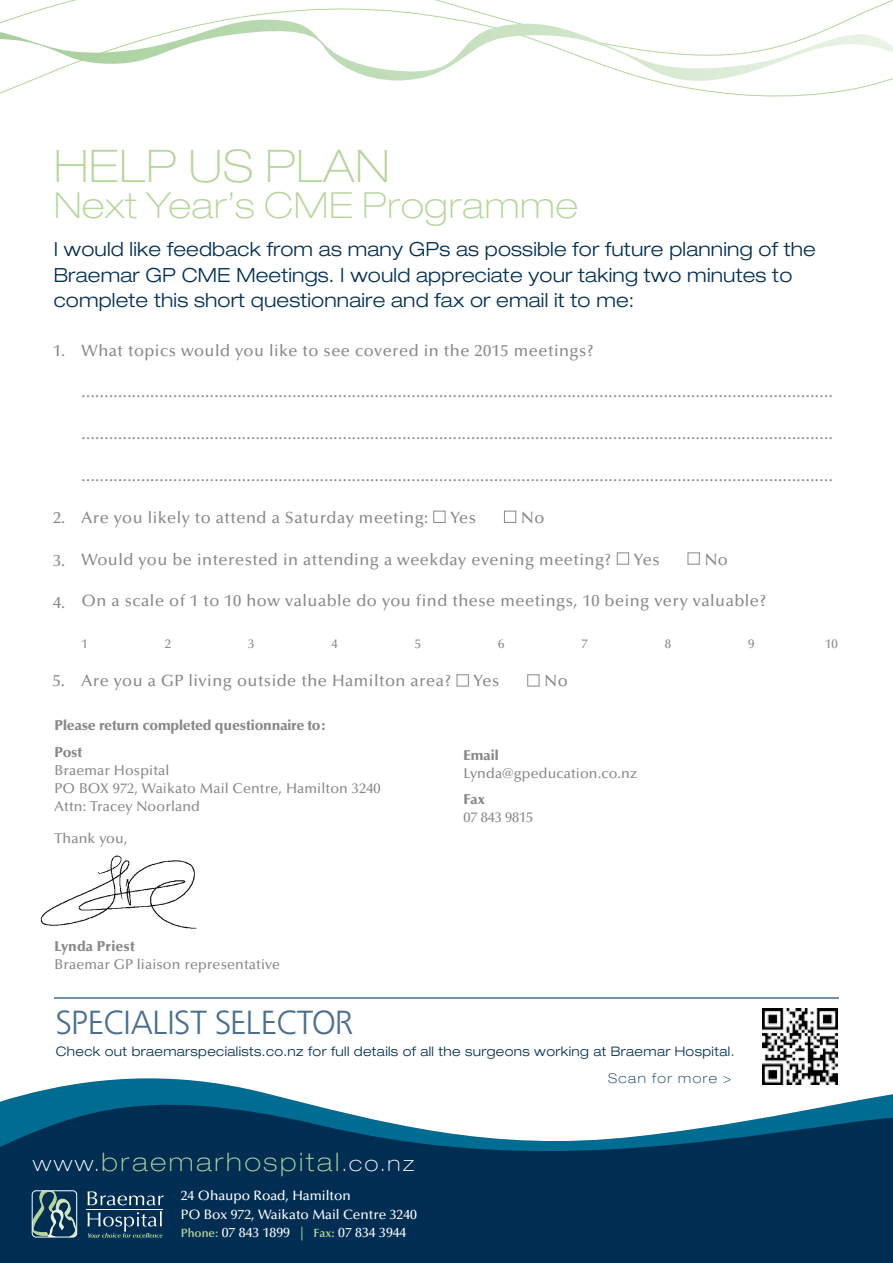
<style>
.page{position:relative;width:893px;height:1263px;background:#fff}
.page>*{position:absolute;margin:0;border:0;box-sizing:border-box;transform-origin:0 0}
.t1{font:100 expanded 45px "Helvetica Neue";letter-spacing:.025em;color:#b5d59a}
.t2{font:100 expanded 36px "Helvetica Neue";letter-spacing:.025em;color:#b5d59a}
.t3{font:33.3px "Bastardus Sans";letter-spacing:-.03em;color:#496e91}
.t4{font:100 expanded 25.65px "Helvetica Neue";letter-spacing:.11em;color:#b5d59a}
.t5{font:300 expanded 19.5px/25.5px "Helvetica Neue";letter-spacing:.01em;color:#002e53}
.t6{font:500 16.35px "Optima";letter-spacing:.03em;color:#87888a}
.t7{font:500 14.25px/18px "Optima";letter-spacing:.01em;color:#87888a}
.t8{font:900 14.25px/26.5px "Optima";letter-spacing:-.01em;color:#87888a}
.t9{font:900 14.25px "Optima";letter-spacing:.01em;color:#87888a}
.t10{font:500 14.25px "Optima";letter-spacing:-.01em;color:#87888a}
.t11{font:500 13.65px/18.8px "Optima";color:#fff}
.t12{font:100 expanded 13.5px "Helvetica Neue";letter-spacing:.11em;color:#002e53}
.t13{font:300 expanded 13.2px "Helvetica Neue";letter-spacing:.03em;color:#002e53}
.t14{font:500 12.75px "Optima";color:#87888a}
.s1{font-size:21.3px;color:#fff}
.s2{font-weight:600;font-size:12px;color:#b5d59a}
.s3{color:#b5d59a}
</style>
<div class="page">
<div style="left:0;top:1189px;width:893px;height:74px;background:#002e53"></div>
<svg style="left:0;top:1078px;width:893px;height:111px;fill:#002e53"></svg>
<svg style="left:0;top:0;width:893px;height:97px"></svg>
<svg style="left:0;top:20px;width:893px;height:70px"></svg>
<svg style="left:88px;top:1191px;width:76px;height:14px"></svg>
<svg style="left:88px;top:1211px;width:75px;height:27px;background:#2b526d"></svg>
<hr style="left:86px;top:1209px;width:77px;height:1px;background:#fff">
<svg style="left:32px;top:1191px;width:45px;height:46px;background:#39606f"></svg>
<div style="left:32px;top:1190px;width:45px;height:47px;border:1px solid #fff;border-radius:4px"></div>
<hr style="left:54px;top:997px;width:785px;height:2px;background:#496e91">
<img style="left:762px;top:1009px;width:76px;height:76px">
<div style="left:433px;top:511px;width:12px;height:12px;border:1px solid #87888a"></div>
<div style="left:504px;top:511px;width:12px;height:12px;border:1px solid #87888a"></div>
<div style="left:617px;top:553px;width:12px;height:11px;border:1px solid #87888a"></div>
<div style="left:688px;top:553px;width:12px;height:11px;border:1px solid #87888a"></div>
<div style="left:457px;top:674px;width:12px;height:12px;border:1px solid #87888a"></div>
<div style="left:527px;top:674px;width:12px;height:12px;border:1px solid #87888a"></div>
<img style="left:40px;top:855px;width:157px;height:74px">
<h1 class="t1" style="left:54px;top:139px;width:337px">Help us plan</h1>
<h2 class="t2" style="left:54px;top:184px;width:525px">Next Year’s CME Programme</h2>
<p class="t5" style="left:54px;top:236px;width:764px">I would like feedback from as many GPs as possible for future planning of the<br>Braemar GP CME Meetings. I would appreciate your taking two minutes to complete this short questionnaire and fax or email it to me:</p>
<p class="t6" style="left:53px;top:341px;width:14px">1.</p>
<p class="t6" style="left:53px;top:509px;width:14px">2.</p>
<p class="t6" style="left:53px;top:551px;width:14px">3.</p>
<p class="t6" style="left:53px;top:593px;width:14px">4.</p>
<p class="t6" style="left:53px;top:672px;width:14px">5.</p>
<p class="t6" style="left:81px;top:341px;width:514px">What topics would you like to see covered in the 2015 meetings?</p>
<p class="t6" style="left:81px;top:383px;width:753px">....................................................................................................................................................................</p>
<p class="t6" style="left:81px;top:424px;width:753px">....................................................................................................................................................................</p>
<p class="t6" style="left:81px;top:466px;width:753px">....................................................................................................................................................................</p>
<p class="t6" style="left:81px;top:508px;width:348px">Are you likely to attend a Saturday meeting:</p>
<p class="t6" style="left:450px;top:508px;width:28px">Yes</p>
<p class="t6" style="left:521px;top:508px;width:25px">No</p>
<p class="t6" style="left:81px;top:550px;width:532px">Would you be interested in attending a weekday evening meeting?</p>
<p class="t6" style="left:634px;top:550px;width:28px">Yes</p>
<p class="t6" style="left:705px;top:550px;width:25px">No</p>
<p class="t6" style="left:81px;top:592px;width:687px">On a scale of 1 to 10 how valuable do you find these meetings, 10 being very valuable?</p>
<p class="t14" style="left:81px;top:637px;width:8px">1</p>
<p class="t14" style="left:165px;top:637px;width:8px">2</p>
<p class="t14" style="left:248px;top:637px;width:8px">3</p>
<p class="t14" style="left:331px;top:637px;width:8px">4</p>
<p class="t14" style="left:415px;top:637px;width:8px">5</p>
<p class="t14" style="left:498px;top:637px;width:8px">6</p>
<p class="t14" style="left:581px;top:637px;width:8px">7</p>
<p class="t14" style="left:665px;top:637px;width:8px">8</p>
<p class="t14" style="left:748px;top:637px;width:8px">9</p>
<p class="t14" style="left:825px;top:637px;width:14px">10</p>
<p class="t6" style="left:81px;top:672px;width:372px">Are you a GP living outside the Hamilton area?</p>
<p class="t6" style="left:473px;top:672px;width:28px">Yes</p>
<p class="t6" style="left:544px;top:672px;width:25px">No</p>
<p class="t8" style="left:55px;top:712px;width:274px">Please return completed questionnaire to:<br>Post</p>
<p class="t7" style="left:55px;top:761px;width:328px">Braemar Hospital<br>PO BOX 972, Waikato Mail Centre, Hamilton 3240<br>Attn: Tracey Noorland</p>
<p class="t7" style="left:55px;top:829px;width:75px">Thank you,</p>
<p class="t9" style="left:55px;top:937px;width:82px">Lynda Priest</p>
<p class="t7" style="left:55px;top:955px;width:227px">Braemar GP liaison representative</p>
<h3 class="t3" style="left:55px;top:1003px;width:300px">SPECIALIST SELECTOR</h3>
<p class="t8" style="left:463px;top:742px;width:37px">Email</p>
<p class="t7" style="left:463px;top:764px;width:175px">Lynda@gpeducation.co.nz</p>
<p class="t8" style="left:463px;top:786px;width:23px">Fax</p>
<p class="t10" style="left:463px;top:809px;width:71px">07 843 9815</p>
<p class="t13" style="left:56px;top:1044px;width:680px">Check out braemarspecialists.co.nz for full details of all the surgeons working at Braemar Hospital.</p>
<h3 class="t4" style="left:33px;top:1146px;width:383px"><span class="s1">www.</span>braemarhospital<span class="s1">.co.nz</span></h3>
<p class="t11" style="left:181px;top:1186px;width:238px">24 Ohaupo Road, Hamilton<br>PO Box 972, Waikato Mail Centre 3240<br><span class="s2">Phone:</span> 07 843 1899 <span class="s3">|</span> <span class="s2">Fax:</span> 07 834 3944</p>
<p class="t12" style="left:608px;top:1070px;width:125px">Scan for more &gt;</p>
</div>
